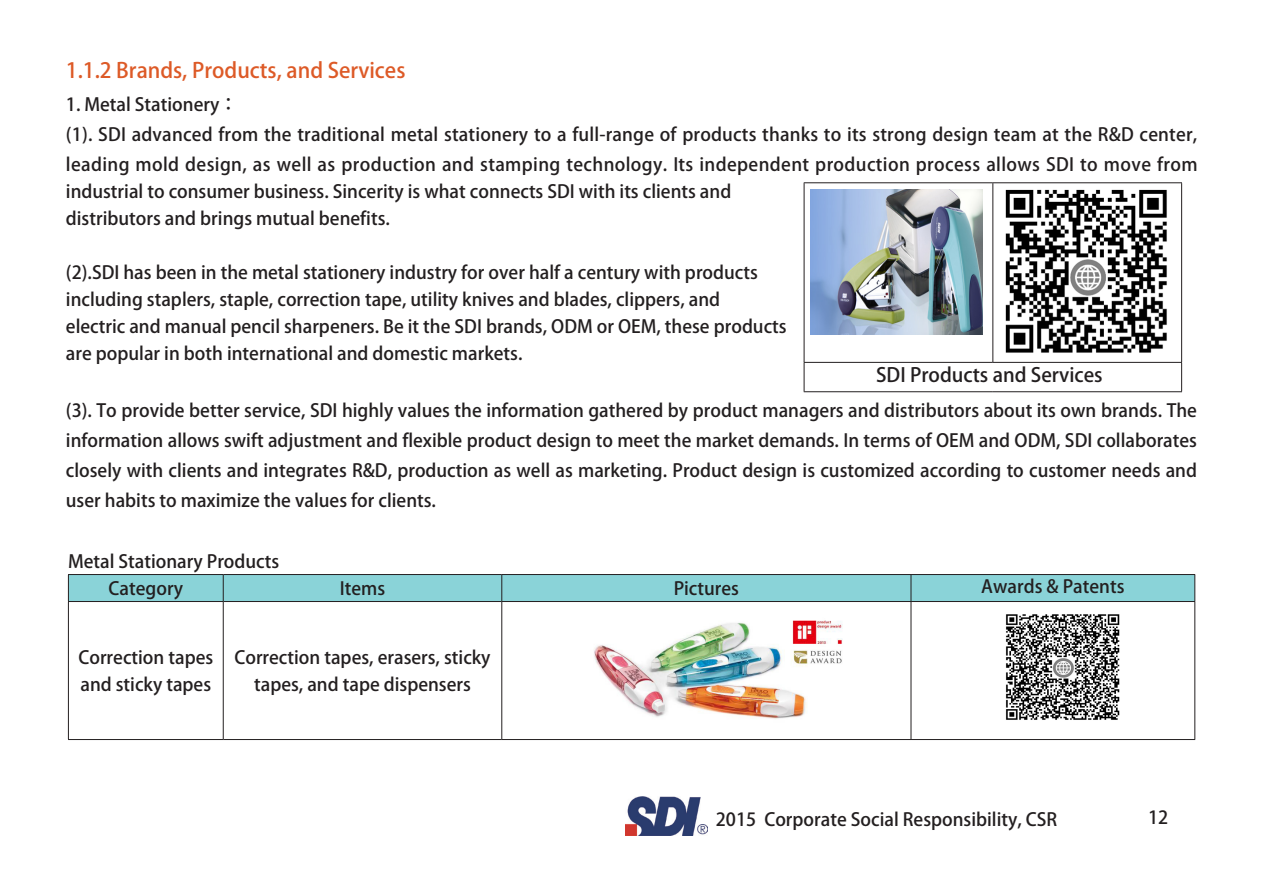
<style>
.page{position:relative;width:1263px;height:893px;background:#fff}
.page>*{position:absolute;margin:0;border:0;box-sizing:border-box;transform-origin:0 0}
.t1{font:700 21px "Adobe Fan Heiti Std";color:#dd5a27}
.t2{font:700 19.5px "Adobe Fan Heiti Std";color:#231f20}
.t3{font:700 18px/30px "Adobe Fan Heiti Std";color:#231f20;text-align:justify}
.t4{font:700 18px/30px "Adobe Fan Heiti Std";letter-spacing:.02em;color:#231f20}
</style>
<div class="page">
<img style="left:626px;top:797px;width:74px;height:39px">
<svg style="left:697px;top:824px;width:10px;height:12px"></svg>
<svg style="left:805px;top:183px;width:376px;height:179px"></svg>
<hr style="left:804px;top:182px;width:189px;height:1px;background:#231f20">
<hr style="left:804px;top:183px;width:1px;height:179px;background:#231f20">
<hr style="left:993px;top:182px;width:189px;height:1px;background:#231f20">
<hr style="left:992px;top:183px;width:1px;height:179px;background:#231f20">
<hr style="left:1181px;top:183px;width:1px;height:179px;background:#231f20">
<hr style="left:804px;top:362px;width:189px;height:1px;background:#231f20">
<svg style="left:804px;top:363px;width:1px;height:28px"></svg>
<hr style="left:993px;top:362px;width:189px;height:1px;background:#231f20">
<svg style="left:1181px;top:363px;width:1px;height:28px"></svg>
<hr style="left:804px;top:391px;width:189px;height:1px;background:#231f20">
<hr style="left:993px;top:391px;width:189px;height:1px;background:#231f20">
<img style="left:810px;top:190px;width:173px;height:145px">
<img style="left:1002px;top:187px;width:170px;height:171px">
<hr style="left:68px;top:602px;width:1px;height:137px;background:#231f20">
<hr style="left:223px;top:602px;width:1px;height:137px;background:#231f20">
<hr style="left:501px;top:602px;width:1px;height:137px;background:#231f20">
<hr style="left:911px;top:602px;width:1px;height:137px;background:#231f20">
<hr style="left:1194px;top:602px;width:1px;height:137px;background:#231f20">
<hr style="left:911px;top:739px;width:284px;height:1px;background:#231f20">
<hr style="left:68px;top:739px;width:155px;height:1px;background:#231f20">
<hr style="left:223px;top:739px;width:279px;height:1px;background:#231f20">
<hr style="left:502px;top:739px;width:409px;height:1px;background:#231f20">
<hr style="left:68px;top:601px;width:155px;height:1px;background:#231f20">
<hr style="left:223px;top:601px;width:279px;height:1px;background:#231f20">
<hr style="left:502px;top:601px;width:409px;height:1px;background:#231f20">
<div style="left:68px;top:574px;width:1127px;height:27px;background:#8ad3d8"></div>
<hr style="left:911px;top:601px;width:284px;height:1px;background:#231f20">
<img style="left:594px;top:620px;width:249px;height:99px">
<img style="left:1006px;top:614px;width:114px;height:106px">
<p class="t1" style="left:66px;top:58px;width:341px">1.1.2 Brands, Products, and Services</p>
<p class="t3" style="left:66px;top:90px;width:173px">1. Metal Stationery：</p>
<p class="t4" style="left:66px;top:120px;width:1133px">(1). SDI advanced from the traditional metal stationery to a full-range of products thanks to its strong design team at the R&amp;D center, leading mold design, as well as production and stamping technology. Its independent production process allows SDI to move from</p>
<p class="t3" style="left:66px;top:177px;width:667px">industrial to consumer business. Sincerity is what connects SDI with its clients and</p>
<p class="t3" style="left:66px;top:204px;width:325px">distributors and brings mutual benefits.</p>
<p class="t3" style="left:66px;top:258px;width:693px">(2).SDI has been in the metal stationery industry for over half a century with products</p>
<p class="t3" style="left:66px;top:285px;width:656px">including staplers, staple, correction tape, utility knives and blades, clippers, and</p>
<p class="t3" style="left:66px;top:312px;width:722px">electric and manual pencil sharpeners. Be it the SDI brands, ODM or OEM, these products</p>
<p class="t3" style="left:66px;top:339px;width:458px">are popular in both international and domestic markets.</p>
<p class="t3" style="left:66px;top:396px;width:1133px">(3). To provide better service, SDI highly values the information gathered by product managers and distributors about its own brands. The information allows swift adjustment and flexible product design to meet the market demands. In terms of OEM and ODM, SDI collaborates closely with clients and integrates R&amp;D, production as well as marketing. Product design is customized according to customer needs and user habits to maximize the values for clients.</p>
<p class="t2" style="left:876px;top:363px;width:228px">SDI Products and Services</p>
<p class="t3" style="left:68px;top:547px;width:213px">Metal Stationary Products</p>
<p class="t3" style="left:109px;top:574px;width:76px">Category</p>
<p class="t3" style="left:340px;top:574px;width:47px">Items</p>
<p class="t3" style="left:674px;top:574px;width:67px">Pictures</p>
<p class="t3" style="left:981px;top:571px;width:145px">Awards &amp; Patents</p>
<p class="t3" style="left:78px;top:644px;width:136px;line-height:27px">Correction tapes and sticky tapes</p>
<p class="t3" style="left:234px;top:644px;width:258px;line-height:27px;text-align:center">Correction tapes, erasers, sticky tapes, and tape dispensers</p>
<p class="t3" style="left:716px;top:805px;width:343px">2015 Corporate Social Responsibility, CSR</p>
<p class="t3" style="left:1148px;top:803px;width:22px">12</p>
</div>
